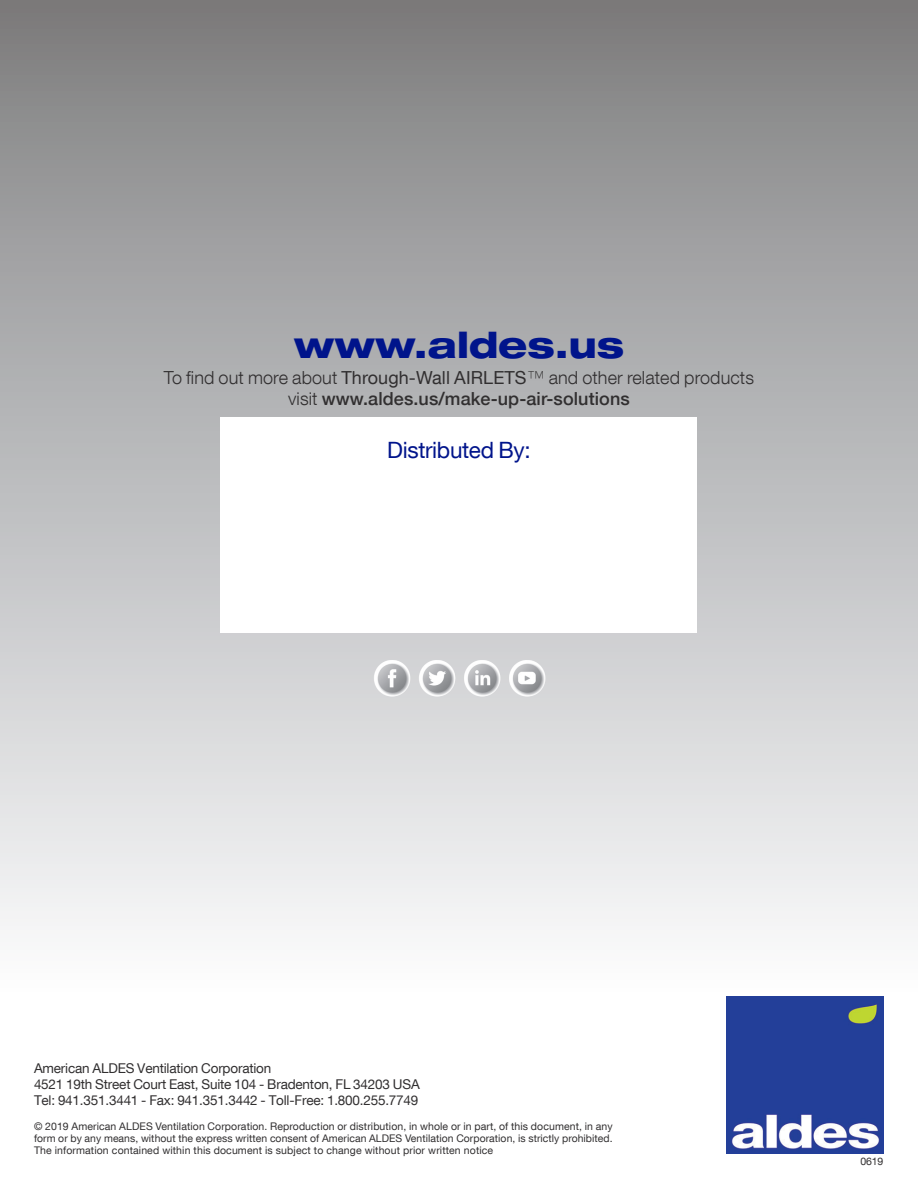
<style>
.page{position:relative;width:918px;height:1188px;background:#fff}
.page>*{position:absolute;margin:0;border:0;box-sizing:border-box;transform-origin:0 0}
.t1{font:800 expanded 36px "Helvetica Neue LT Std";color:#00148b}
._05-Tetiere_Tableau{font:22.5px "Helvetica Neue LT Com";letter-spacing:-.015em;color:#00148b}
._05-Tetiere_Tableau-2{font:300 18px/21px "Helvetica Neue LT Com";letter-spacing:.005em;color:#312f30;text-align:center}
.t2{font:13.5px "Helvetica Neue LT Com";letter-spacing:-.015em;color:#312f30}
.Spec_Body{font:10.5px "Helvetica Neue LT Com";letter-spacing:.01em;color:#312f30}
._05-Tetiere_Tableau-3{font:10.5px "Helvetica Neue LT Com";color:#312f30}
.s1{font-weight:400}
.s2{font-family:"Helvetica Neue LT Std";font-weight:100}
.s3{font-weight:500}
</style>
<div class="page">
<div style="left:0;top:0;width:918px;height:1188px;background:linear-gradient(to bottom,#828284,#fff)"></div>
<div style="left:221px;top:417px;width:476px;height:216px;background:#fff"></div>
<img style="left:726px;top:997px;width:158px;height:157px">
<img style="left:369px;top:660px;width:180px;height:38px">
<p class="t1" style="left:294px;top:322px;width:332px">www.aldes.us</p>
<p class="_05-Tetiere_Tableau-2" style="left:164px;top:367px;width:592px">To find out more about <span class="s1">Through-Wall AIRLETS</span><span class="s2">™</span> and other related products visit <span class="s3">www.aldes.us/make-up-air-solutions</span></p>
<p class="_05-Tetiere_Tableau" style="left:387px;top:436px;width:145px">Distributed By:</p>
<p class="t2" style="left:34px;top:1060px;width:239px">American ALDES Ventilation Corporation</p>
<p class="t2" style="left:34px;top:1076px;width:387px">4521 19th Street Court East, Suite 104 - Bradenton, FL 34203 USA</p>
<p class="t2" style="left:34px;top:1092px;width:386px">Tel: 941.351.3441 - Fax: 941.351.3442 - Toll-Free: 1.800.255.7749</p>
<p class="Spec_Body" style="left:34px;top:1120px;width:580px">© 2019 American ALDES Ventilation Corporation. Reproduction or distribution, in whole or in part, of this document, in any</p>
<p class="Spec_Body" style="left:34px;top:1132px;width:580px">form or by any means, without the express written consent of American ALDES Ventilation Corporation, is strictly prohibited.</p>
<p class="Spec_Body" style="left:34px;top:1144px;width:461px">The information contained within this document is subject to change without prior written notice</p>
<p class="_05-Tetiere_Tableau-3" style="left:861px;top:1155px;width:24px">0619</p>
</div>
